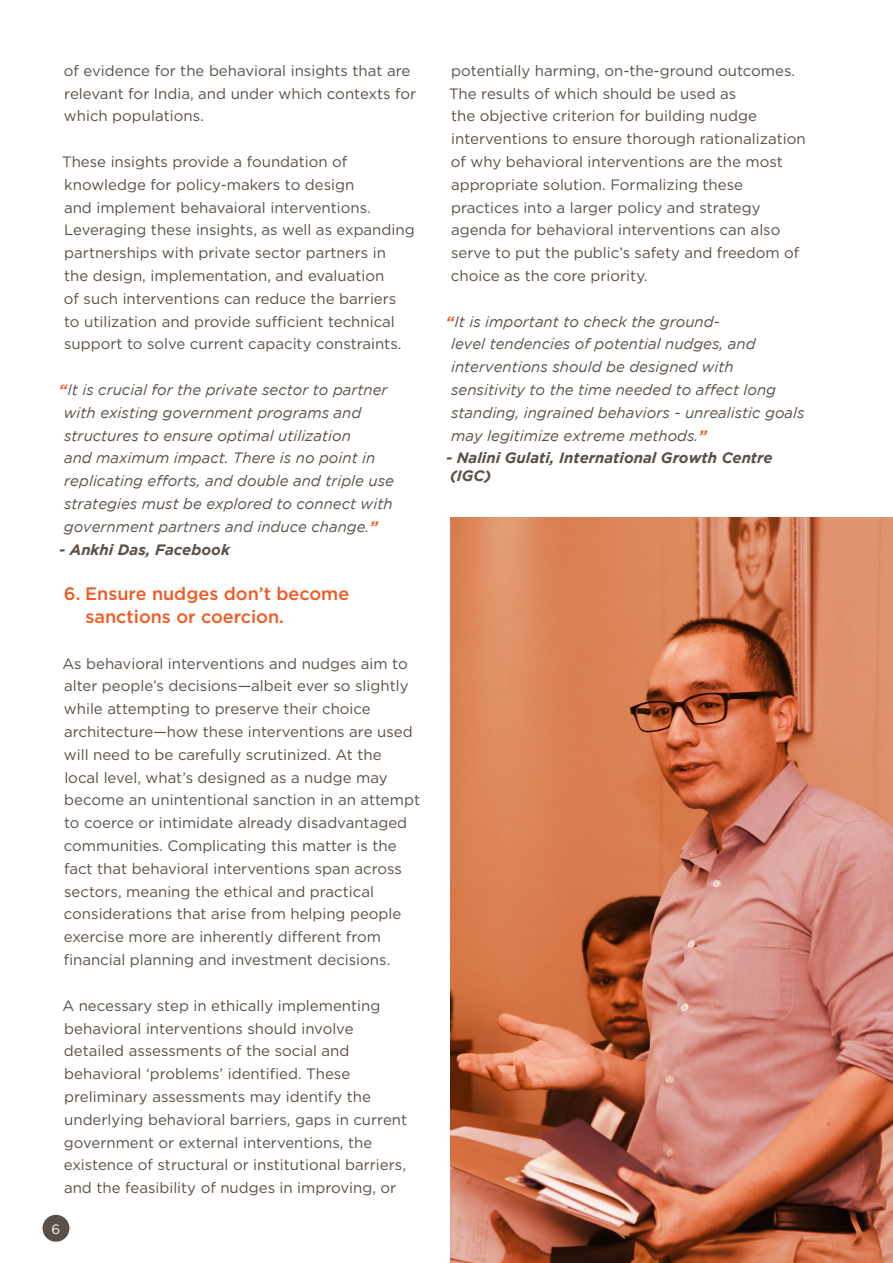
<style>
.page{position:relative;width:893px;height:1263px;background:#fff}
.page>*{position:absolute;margin:0;border:0;box-sizing:border-box;transform-origin:0 0}
.t1{font:500 18px/22.8px "Gotham";color:#f25922}
.t2{font:15px/22.8px "Gotham";color:#595047}
.t3{font:italic 15px/22.8px "Gotham";color:#595047}
.t4{font:italic 700 15px/18px "Gotham";color:#595047}
.t5{font:13.5px "Gotham";color:#fff}
.s1{font-weight:700;color:#f25922}
</style>
<div class="page">
<div style="left:43px;top:1215px;width:26px;height:27px;background:#595047;border-radius:50%"></div>
<hr style="left:892px;top:510px;width:1px;height:753px;background:#f2f2f2">
<svg style="left:451px;top:517px;width:442px;height:746px;background:#c9795b"></svg>
<hr style="left:892px;top:0;width:1px;height:510px;background:#f25922">
<p class="t2" style="left:64px;top:59px;width:354px">of evidence for the behavioral insights that are relevant for India, and under which contexts for which populations.</p>
<p class="t2" style="left:62px;top:150px;width:354px">These insights provide a foundation of knowledge for policy-makers to design<br>and implement behavaioral interventions.<br>Leveraging these insights, as well as expanding partnerships with private sector partners in<br>the design, implementation, and evaluation<br>of such interventions can reduce the barriers<br>to utilization and provide sufficient technical support to solve current capacity constraints.</p>
<p class="t3" style="left:64px;top:378px;width:332px;text-indent:-5px"><span class="s1">“</span>It is crucial for the private sector to partner with existing government programs and structures to ensure optimal utilization<br>and maximum impact. There is no point in replicating efforts, and double and triple use strategies must be explored to connect with government partners and induce change.<span class="s1">”</span></p>
<p class="t4" style="left:59px;top:540px;width:172px">- Ankhi Das, Facebook</p>
<p class="t1" style="left:85px;top:582px;width:265px;text-indent:-21px">6. Ensure nudges don’t become sanctions or coercion.</p>
<p class="t2" style="left:62px;top:652px;width:359px">As behavioral interventions and nudges aim to alter people’s decisions—albeit ever so slightly while attempting to preserve their choice architecture—how these interventions are used will need to be carefully scrutinized. At the<br>local level, what’s designed as a nudge may become an unintentional sanction in an attempt to coerce or intimidate already disadvantaged communities. Complicating this matter is the fact that behavioral interventions span across sectors, meaning the ethical and practical considerations that arise from helping people exercise more are inherently different from financial planning and investment decisions.</p>
<p class="t2" style="left:62px;top:994px;width:346px">A necessary step in ethically implementing behavioral interventions should involve detailed assessments of the social and behavioral ‘problems’ identified. These preliminary assessments may identify the underlying behavioral barriers, gaps in current government or external interventions, the existence of structural or institutional barriers, and the feasibility of nudges in improving, or</p>
<p class="t5" style="left:52px;top:1220px;width:10px">6</p>
<p class="t2" style="left:449px;top:59px;width:358px">potentially harming, on-the-ground outcomes.<br>The results of which should be used as<br>the objective criterion for building nudge interventions to ensure thorough rationalization of why behavioral interventions are the most appropriate solution. Formalizing these practices into a larger policy and strategy agenda for behavioral interventions can also serve to put the public’s safety and freedom of choice as the core priority.</p>
<p class="t3" style="left:451px;top:310px;width:355px;text-indent:-5px"><span class="s1">“</span>It is important to check the ground-<br>level tendencies of potential nudges, and interventions should be designed with sensitivity to the time needed to affect long standing, ingrained behaviors - unrealistic goals may legitimize extreme methods.<span class="s1">”</span></p>
<p class="t4" style="left:446px;top:449px;width:328px">- Nalini Gulati, International Growth Centre (IGC)</p>
</div>
